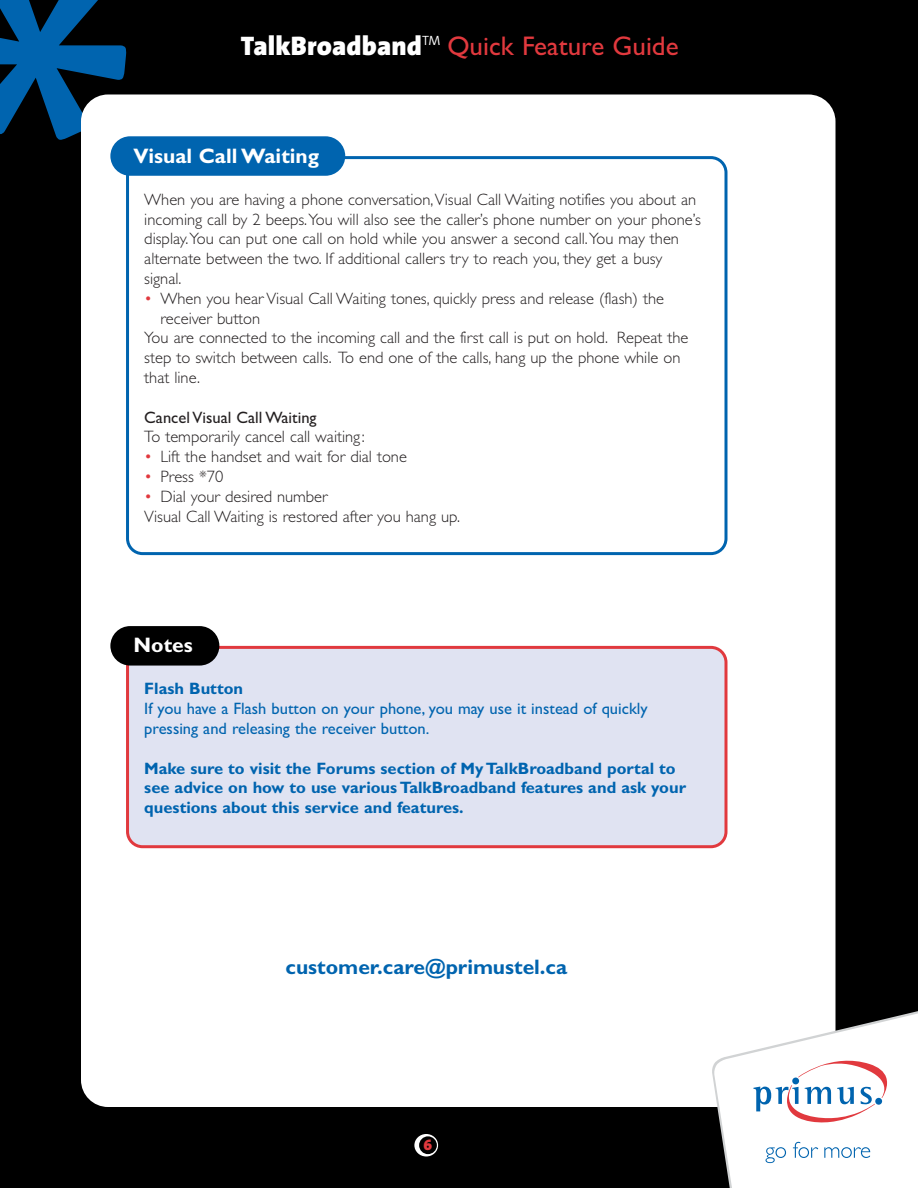
<style>
.page{position:relative;width:918px;height:1188px;background:#000}
.page>*{position:absolute;margin:0;border:0;box-sizing:border-box;transform-origin:0 0}
.t1{font:27px "Gill Sans";color:#e1393e}
.t2{font:700 21px "Gill Sans";color:#0064af}
.t3{font:700 21px "Gill Sans";color:#fff}
.t4{font:300 16.5px/19.8px "Gill Sans";color:#231f20}
.t5{font:700 16.5px/19.8px "Gill Sans";color:#0064af}
.t6{font:16.5px/19.8px "Gill Sans";color:#0064af}
.t7{font:16.5px "Gill Sans";color:#231f20}
.t8{font:900 15px "The Sans";color:#e1393e}
.s1{font-family:"The Sans";font-weight:900;color:#fff}
.s2{color:#e1393e}
</style>
<div class="page">
<svg style="left:0;top:0;width:126px;height:140px"></svg>
<div style="left:81px;top:94px;width:755px;height:1013px;background:#fff;border-radius:27px"></div>
<svg style="left:712px;top:1008px;width:206px;height:180px"></svg>
<svg style="left:126px;top:156px;width:602px;height:399px"></svg>
<div style="left:110px;top:136px;width:235px;height:40px;background:#0064af;border-radius:20px"></div>
<div style="left:126px;top:646px;width:602px;height:202px;background:#e0e3f2"></div>
<div style="left:110px;top:626px;width:109px;height:40px;background:#000;border-radius:20px"></div>
<svg style="left:414px;top:1134px;width:24px;height:22px"></svg>
<div style="left:419px;top:1136px;width:18px;height:18px;background:#000;border-radius:50%"></div>
<h1 class="t1" style="left:241px;top:36px;width:439px"><span class="s1">TalkBroadband</span><sup>TM</sup> Quick Feature Guide</h1>
<p class="t3" style="left:133px;top:148px;width:187px">Visual Call Waiting</p>
<p class="t4" style="left:144px;top:191px;width:558px">When you are having a phone conversation,Visual Call Waiting notifies you about an incoming call by 2 beeps.You will also see the caller’s phone number on your phone’s display.You can put one call on hold while you answer a second call.You may then alternate between the two. If additional callers try to reach you, they get a busy signal.</p>
<p class="t4" style="left:144px;top:290px;width:521px"><span class="s2">•</span> When you hear Visual Call Waiting tones, quickly press and release (flash) the</p>
<p class="t4" style="left:160px;top:310px;width:101px">receiver button</p>
<p class="t4" style="left:144px;top:330px;width:546px">You are connected to the incoming call and the first call is put on hold. Repeat the</p>
<p class="t4" style="left:144px;top:350px;width:538px">step to switch between calls. To end one of the calls, hang up the phone while on</p>
<p class="t4" style="left:144px;top:369px;width:57px">that line.</p>
<p class="t7" style="left:144px;top:411px;width:174px">Cancel Visual Call Waiting</p>
<p class="t4" style="left:144px;top:429px;width:222px">To temporarily cancel call waiting:</p>
<p class="t4" style="left:144px;top:449px;width:264px"><span class="s2">•</span> Lift the handset and wait for dial tone</p>
<p class="t4" style="left:144px;top:468px;width:80px"><span class="s2">•</span> Press *70</p>
<p class="t4" style="left:144px;top:488px;width:317px"><span class="s2">•</span> Dial your desired number<br>Visual Call Waiting is restored after you hang up.</p>
<p class="t3" style="left:133px;top:638px;width:61px">Notes</p>
<p class="t5" style="left:144px;top:681px;width:100px">Flash Button</p>
<p class="t6" style="left:144px;top:701px;width:505px">If you have a Flash button on your phone, you may use it instead of quickly pressing and releasing the receiver button.</p>
<p class="t5" style="left:144px;top:760px;width:543px">Make sure to visit the Forums section of My TalkBroadband portal to see advice on how to use various TalkBroadband features and ask your questions about this service and features.</p>
<p class="t2" style="left:286px;top:960px;width:283px">customer.care@primustel.ca</p>
<p class="t8" style="left:424px;top:1139px;width:10px">6</p>
</div>
